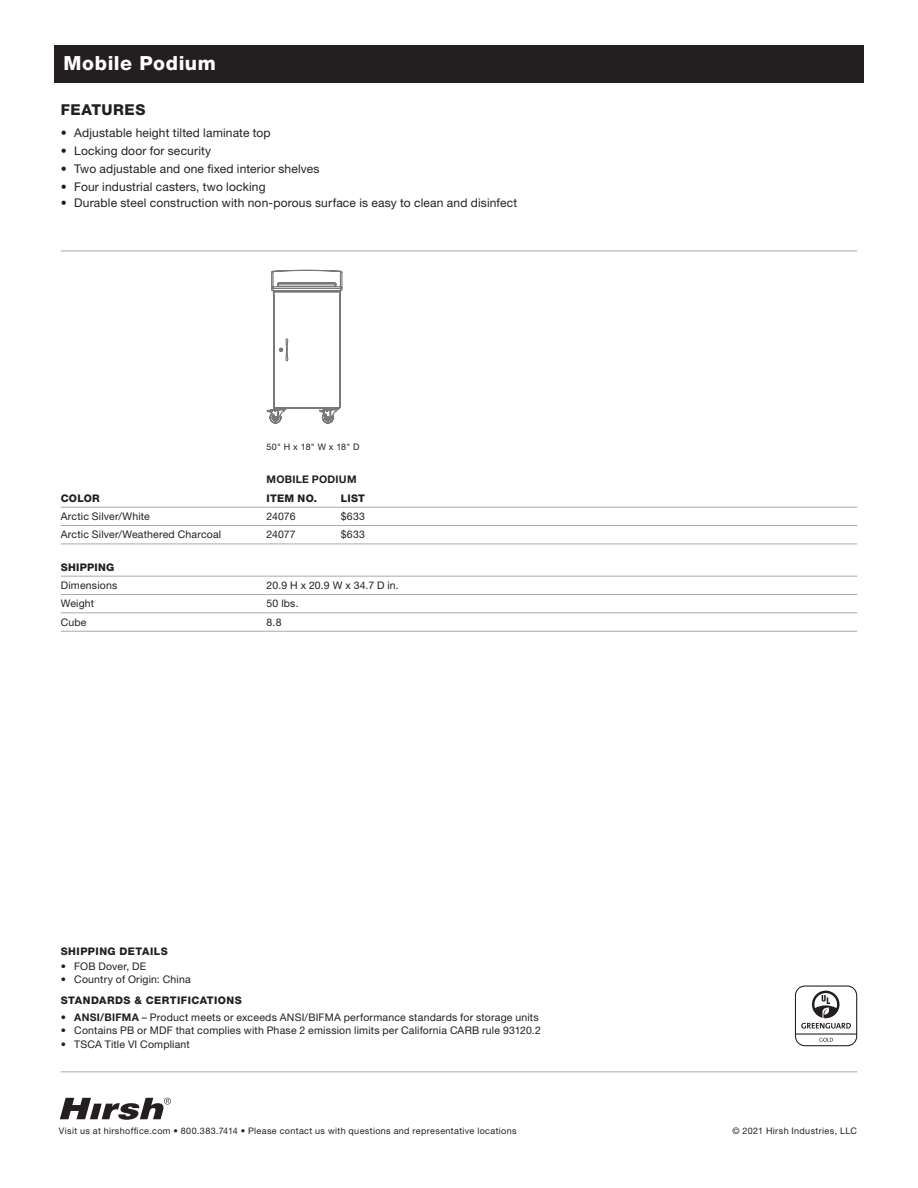
<style>
.page{position:relative;width:918px;height:1188px;background:#fff}
.page>*{position:absolute;margin:0;border:0;box-sizing:border-box;transform-origin:0 0}
.t1{font:800 19.5px "Helvetica Neue LT Std";letter-spacing:.03em;color:#fff}
.t2{font:800 15px "Helvetica Neue LT Std";letter-spacing:.035em;color:#231f20}
.t3{font:12px "Helvetica Neue LT Std";letter-spacing:.015em;color:#231f20}
.t4{font:10.5px "Helvetica Neue LT Std";letter-spacing:.015em;color:#231f20}
.t5{font:800 10.5px "Helvetica Neue LT Std";letter-spacing:.04em;color:#231f20}
.t6{font:700 10.5px "Helvetica Neue LT Std";letter-spacing:.025em;color:#231f20}
.t7{font:9px "Helvetica Neue LT Std";letter-spacing:.045em;color:#231f20}
.s1{font-weight:700}
</style>
<div class="page">
<svg style="left:60px;top:1098px;width:111px;height:22px"></svg>
<div style="left:54px;top:45px;width:810px;height:38px;background:#231f20"></div>
<hr style="left:61px;top:251px;width:796px;height:1px;background:#a8a9ad">
<hr style="left:61px;top:1071px;width:796px;height:1px;background:#a8a9ad">
<hr style="left:61px;top:507px;width:206px;height:1px;background:#a8a9ad">
<hr style="left:61px;top:525px;width:206px;height:1px;background:#a8a9ad">
<hr style="left:61px;top:544px;width:206px;height:1px;background:#a8a9ad">
<hr style="left:267px;top:507px;width:74px;height:1px;background:#a8a9ad">
<hr style="left:267px;top:525px;width:74px;height:1px;background:#a8a9ad">
<hr style="left:267px;top:544px;width:74px;height:1px;background:#a8a9ad">
<hr style="left:341px;top:507px;width:516px;height:1px;background:#a8a9ad">
<hr style="left:341px;top:525px;width:516px;height:1px;background:#a8a9ad">
<hr style="left:341px;top:544px;width:516px;height:1px;background:#a8a9ad">
<hr style="left:61px;top:576px;width:206px;height:1px;background:#a8a9ad">
<hr style="left:267px;top:576px;width:590px;height:1px;background:#a8a9ad">
<hr style="left:61px;top:594px;width:206px;height:1px;background:#a8a9ad">
<hr style="left:61px;top:612px;width:206px;height:1px;background:#a8a9ad">
<hr style="left:61px;top:631px;width:206px;height:1px;background:#a8a9ad">
<hr style="left:267px;top:594px;width:590px;height:1px;background:#a8a9ad">
<hr style="left:267px;top:612px;width:590px;height:1px;background:#a8a9ad">
<hr style="left:267px;top:631px;width:590px;height:1px;background:#a8a9ad">
<svg style="left:266px;top:269px;width:77px;height:155px"></svg>
<svg style="left:795px;top:986px;width:62px;height:60px"></svg>
<p class="t1" style="left:64px;top:52px;width:154px">Mobile Podium</p>
<p class="t2" style="left:61px;top:101px;width:86px">FEATURES</p>
<p class="t3" style="left:61px;top:126px;width:211px">• Adjustable height tilted laminate top</p>
<p class="t3" style="left:61px;top:144px;width:152px">• Locking door for security</p>
<p class="t3" style="left:61px;top:162px;width:260px">• Two adjustable and one fixed interior shelves</p>
<p class="t3" style="left:61px;top:180px;width:206px">• Four industrial casters, two locking</p>
<p class="t3" style="left:61px;top:196px;width:458px">• Durable steel construction with non-porous surface is easy to clean and disinfect</p>
<p class="t7" style="left:267px;top:442px;width:94px">50" H x 18" W x 18" D</p>
<p class="t6" style="left:267px;top:473px;width:91px">MOBILE PODIUM</p>
<p class="t5" style="left:61px;top:492px;width:41px">COLOR</p>
<p class="t5" style="left:267px;top:492px;width:52px">ITEM NO.</p>
<p class="t5" style="left:341px;top:492px;width:26px">LIST</p>
<p class="t4" style="left:61px;top:510px;width:91px">Arctic Silver/White</p>
<p class="t4" style="left:267px;top:510px;width:30px">24076</p>
<p class="t4" style="left:341px;top:510px;width:26px">$633</p>
<p class="t4" style="left:61px;top:528px;width:162px">Arctic Silver/Weathered Charcoal</p>
<p class="t4" style="left:267px;top:528px;width:31px">24077</p>
<p class="t4" style="left:341px;top:528px;width:26px">$633</p>
<p class="t5" style="left:61px;top:561px;width:55px">SHIPPING</p>
<p class="t4" style="left:61px;top:579px;width:58px">Dimensions</p>
<p class="t4" style="left:267px;top:579px;width:134px">20.9 H x 20.9 W x 34.7 D in.</p>
<p class="t4" style="left:61px;top:597px;width:35px">Weight</p>
<p class="t4" style="left:267px;top:597px;width:33px">50 lbs.</p>
<p class="t4" style="left:61px;top:616px;width:27px">Cube</p>
<p class="t4" style="left:267px;top:616px;width:16px">8.8</p>
<p class="t5" style="left:61px;top:945px;width:109px">SHIPPING DETAILS</p>
<p class="t4" style="left:61px;top:960px;width:87px">• FOB Dover, DE</p>
<p class="t4" style="left:61px;top:973px;width:131px">• Country of Origin: China</p>
<p class="t5" style="left:61px;top:994px;width:183px">STANDARDS &amp; CERTIFICATIONS</p>
<p class="t4" style="left:61px;top:1011px;width:479px"><span class="s1">• ANSI/BIFMA</span> – Product meets or exceeds ANSI/BIFMA performance standards for storage units</p>
<p class="t4" style="left:61px;top:1024px;width:482px">• Contains PB or MDF that complies with Phase 2 emission limits per California CARB rule 93120.2</p>
<p class="t4" style="left:61px;top:1038px;width:131px">• TSCA Title VI Compliant</p>
<p class="t7" style="left:59px;top:1125px;width:459px">Visit us at hirshoffice.com • 800.383.7414 • Please contact us with questions and representative locations</p>
<p class="t7" style="left:732px;top:1125px;width:126px">© 2021 Hirsh Industries, LLC</p>
</div>
